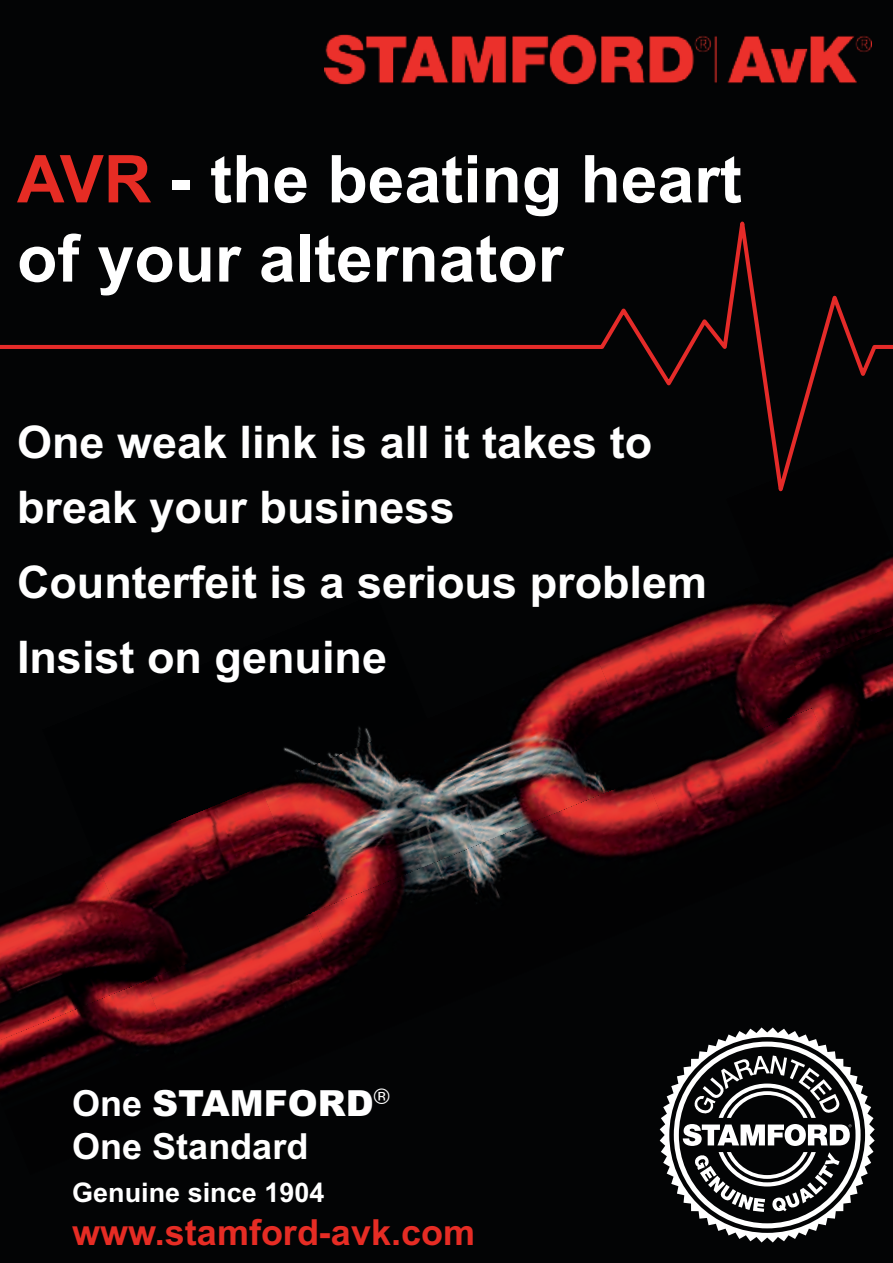
<style>
.page{position:relative;width:893px;height:1263px;background:#030405}
.page>*{position:absolute;margin:0;border:0;box-sizing:border-box;transform-origin:0 0}
.t1{font:700 66px/79.2px "Arial";color:#fff}
.t2{font:700 45px/64.5px "Arial";color:#fff}
.t3{font:700 36px/43.2px "Arial";color:#fff}
.t4{font:700 36px "Arial";color:#e62c24}
.t5{font:700 27px "Arial";color:#fff}
.s1{color:#e62c24}
.s2{font-weight:900}
</style>
<div class="page">
<img style="left:780px;top:491px;width:113px;height:135px">
<img style="left:0;top:875px;width:94px;height:105px">
<img style="left:94px;top:790px;width:166px;height:177px">
<img style="left:260px;top:727px;width:167px;height:131px">
<img style="left:427px;top:657px;width:167px;height:187px">
<img style="left:594px;top:582px;width:218px;height:194px">
<img style="left:795px;top:626px;width:98px;height:114px">
<img style="left:0;top:980px;width:145px;height:110px">
<img style="left:145px;top:912px;width:167px;height:134px">
<img style="left:312px;top:844px;width:166px;height:144px">
<img style="left:478px;top:776px;width:167px;height:122px">
<img style="left:645px;top:708px;width:219px;height:145px">
<img style="left:196px;top:1038px;width:116px;height:8px">
<img style="left:363px;top:970px;width:115px;height:18px">
<img style="left:697px;top:834px;width:166px;height:19px">
<img style="left:863px;top:821px;width:1px;height:32px">
<svg style="left:0;top:221px;width:893px;height:270px"></svg>
<svg style="left:660px;top:1027px;width:215px;height:215px"></svg>
<svg style="left:674px;top:1041px;width:187px;height:187px"></svg>
<img style="left:325px;top:34px;width:546px;height:51px">
<h1 class="t1" style="left:17px;top:140px;width:726px"><span class="s1">AVR</span> - the beating heart of your alternator</h1>
<p class="t2" style="left:17px;top:410px;width:637px">One weak link is all it takes to break your business</p>
<p class="t2" style="left:17px;top:545px;width:692px;line-height:75px">Counterfeit is a serious problem<br>Insist on genuine</p>
<p class="t3" style="left:72px;top:1081px;width:319px">One <span class="s2">STAMFORD</span><sup>®<br></sup>One Standard</p>
<p class="t5" style="left:72px;top:1177px;width:254px">Genuine since 1904</p>
<p class="t4" style="left:72px;top:1212px;width:404px">www.stamford-avk.com</p>
</div>
